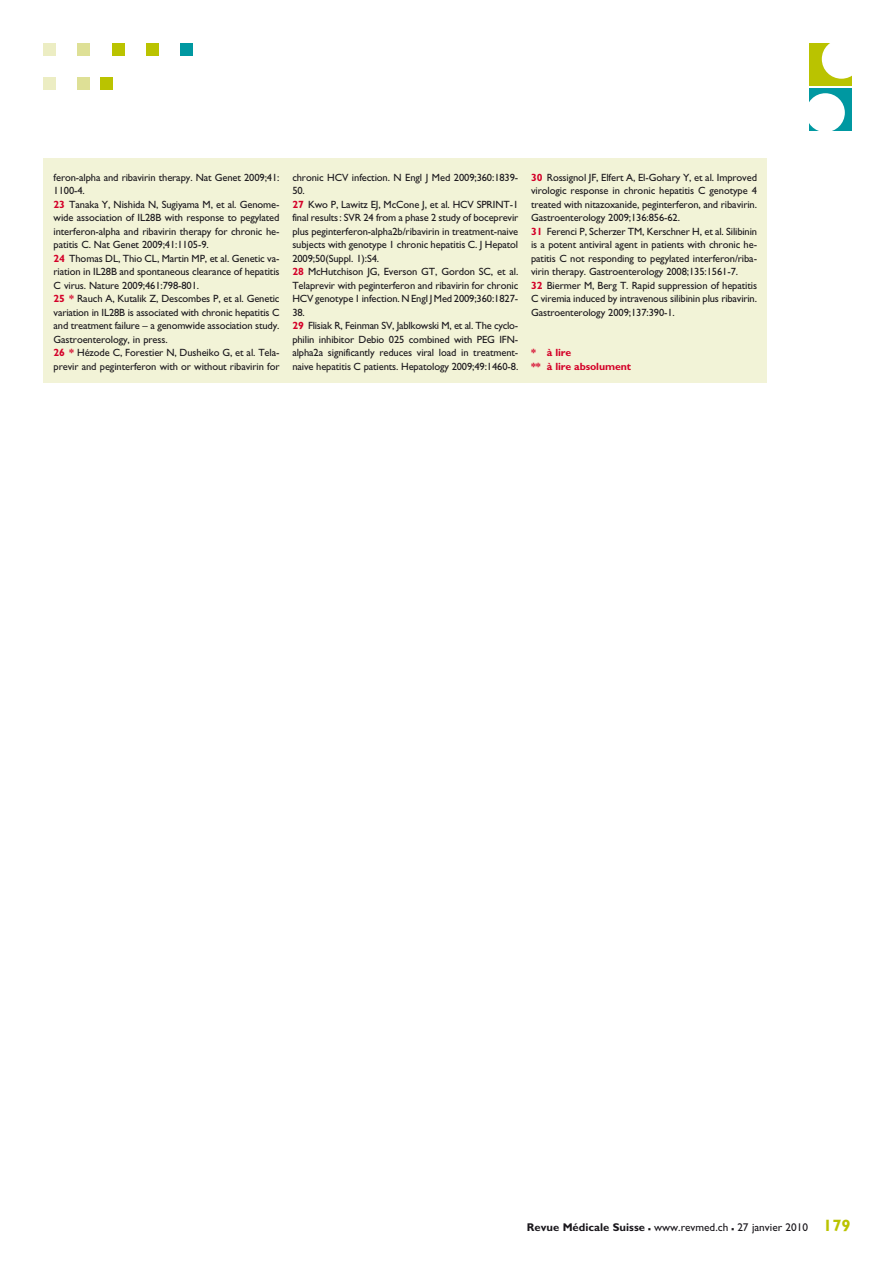
<style>
.page{position:relative;width:895px;height:1264px;background:#fff}
.page>*{position:absolute;margin:0;border:0;box-sizing:border-box;transform-origin:0 0}
.t1{font:11.25px "Gill Sans";color:#1a171c}
.t2{font:10.5px/13.5px "Gill Sans";letter-spacing:-.01em;color:#1a171c}
.t3{font:700 10.5px/13.5px "Gill Sans";letter-spacing:-.01em;color:#d40028}
.s1{font-weight:700;color:#d40028}
.s2{font-weight:700}
.s3{font-weight:700;font-size:16.5px}
.s4{font-weight:700;font-size:16.5px;color:#bac300}
</style>
<div class="page">
<div style="left:180px;top:44px;width:12px;height:12px;background:#0098a1"></div>
<div style="left:146px;top:44px;width:12px;height:12px;background:#bac300"></div>
<div style="left:112px;top:44px;width:12px;height:12px;background:#bac300"></div>
<div style="left:78px;top:44px;width:12px;height:12px;background:#dee096"></div>
<div style="left:44px;top:44px;width:12px;height:12px;background:#ecedc3"></div>
<div style="left:100px;top:78px;width:12px;height:12px;background:#bac300"></div>
<div style="left:78px;top:78px;width:12px;height:12px;background:#dee096"></div>
<div style="left:44px;top:78px;width:12px;height:12px;background:#ecedc3"></div>
<div style="left:808px;top:44px;width:43px;height:42px;background:#bac300"></div>
<div style="left:821px;top:39px;width:39px;height:40px;background:#fff;border-radius:50%"></div>
<div style="left:808px;top:89px;width:43px;height:42px;background:#0098a1"></div>
<div style="left:805px;top:93px;width:39px;height:39px;background:#fff;border-radius:50%"></div>
<div style="left:44px;top:158px;width:722px;height:225px;background:#f2f3d7"></div>
<p class="t2" style="left:54px;top:170px;width:227px">feron-alpha and ribavirin therapy. Nat Genet 2009;41:<br>1100-4.<br><span class="s1">23</span> Tanaka Y, Nishida N, Sugiyama M, et al. Genome&shy;wide association of IL28B with response to pegylated interferon-alpha and ribavirin therapy for chronic he&shy;patitis C. Nat Genet 2009;41:1105-9.<br><span class="s1">24</span> Thomas DL, Thio CL, Martin MP, et al. Genetic va&shy;riation in IL28B and spontaneous clearance of hepatitis C virus. Nature 2009;461:798-801.<br><span class="s1">25 *</span> Rauch A, Kutalik Z, Descombes P, et al. Genetic variation in IL28B is associated with chronic hepatitis C and treatment failure – a genomwide association study.<br>Gastroenterology, in press.<br><span class="s1">26 *</span> Hézode C, Forestier N, Dusheiko G, et al. Tela&shy;previr and peginterferon with or without ribavirin for</p>
<p class="t2" style="left:292px;top:170px;width:227px">chronic HCV infection. N Engl J Med 2009;360:1839- 50.<br><span class="s1">27</span> Kwo P, Lawitz EJ, McCone J, et al. HCV SPRINT-1 final results: SVR 24 from a phase 2 study of boceprevir plus peginterferon-alpha2b/ribavirin in treatment-naive subjects with genotype 1 chronic hepatitis C. J Hepatol 2009;50(Suppl. 1):S4.<br><span class="s1">28</span> McHutchison JG, Everson GT, Gordon SC, et al.<br>Telaprevir with peginterferon and ribavirin for chronic HCV genotype 1 infection. N Engl J Med 2009;360:1827- 38.<br><span class="s1">29</span> Flisiak R, Feinman SV, Jablkowski M, et al. The cyclo&shy;philin inhibitor Debio 025 combined with PEG IFN&shy;alpha2a significantly reduces viral load in treatment&shy;naive hepatitis C patients. Hepatology 2009;49:1460-8.</p>
<p class="t2" style="left:531px;top:170px;width:227px"><span class="s1">30</span> Rossignol JF, Elfert A, El-Gohary Y, et al. Improved virologic response in chronic hepatitis C genotype 4 treated with nitazoxanide, peginterferon, and ribavirin.<br>Gastroenterology 2009;136:856-62.<br><span class="s1">31</span> Ferenci P, Scherzer TM, Kerschner H, et al. Silibinin is a potent antiviral agent in patients with chronic he&shy;patitis C not responding to pegylated interferon/riba&shy;virin therapy. Gastroenterology 2008;135:1561-7.<br><span class="s1">32</span> Biermer M, Berg T. Rapid suppression of hepatitis C viremia induced by intravenous silibinin plus ribavirin.<br>Gastroenterology 2009;137:390-1.</p>
<p class="t3" style="left:531px;top:346px;width:101px">* à lire<br>** à lire absolument</p>
<p class="t1" style="left:526px;top:1221px;width:325px"><span class="s2">Revue Médicale Suisse</span> <span class="s3">–</span> www.revmed.ch <span class="s3">–</span> 27 janvier 2010 <span class="s4">179</span></p>
</div>
